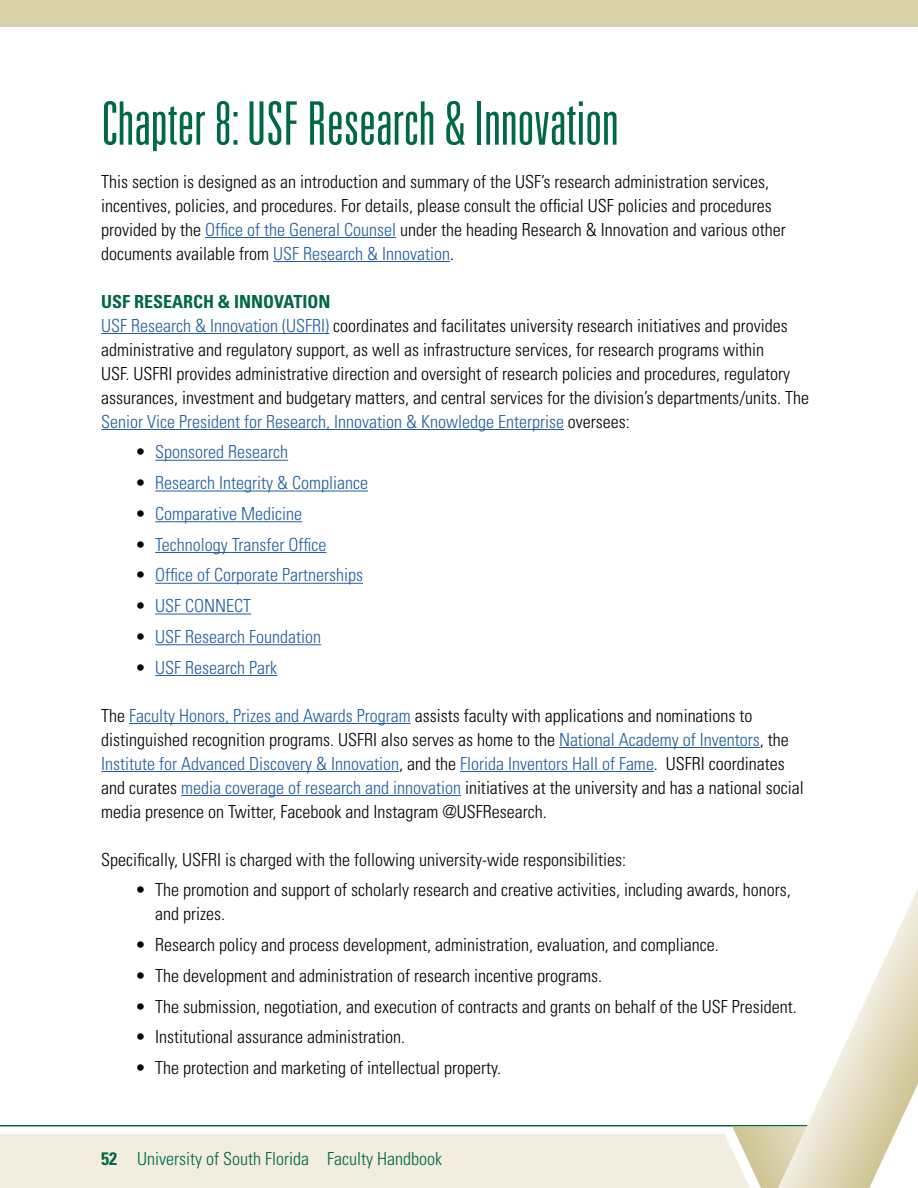
<style>
.page{position:relative;width:918px;height:1188px;background:#fff}
.page>*{position:absolute;margin:0;border:0;box-sizing:border-box;transform-origin:0 0}
.t1{font:300 ultra-condensed 60px "Univers LT Std";color:#006747}
.t2{font:300 condensed 18px/24px "Univers LT Std";color:#000}
.t3{font:300 condensed 18px "Univers LT Std";color:#215e9e}
.t4{font:300 condensed 18px "Univers LT Std";color:#006747}
.s1{color:#215e9e}
.s2{font-weight:700;color:#006747}
.s3{color:#000}
.s4{font-weight:700}
</style>
<div class="page">
<div style="left:0;top:0;width:918px;height:27px;background:#d8d0a9"></div>
<svg style="left:0;top:889px;width:918px;height:299px"></svg>
<hr style="left:205px;top:237px;width:191px;height:1px;background:#215e9e">
<hr style="left:273px;top:261px;width:177px;height:1px;background:#215e9e">
<hr style="left:101px;top:333px;width:228px;height:1px;background:#215e9e">
<hr style="left:101px;top:429px;width:463px;height:1px;background:#215e9e">
<hr style="left:155px;top:460px;width:133px;height:1px;background:#215e9e">
<hr style="left:155px;top:491px;width:213px;height:1px;background:#215e9e">
<hr style="left:155px;top:521px;width:147px;height:1px;background:#215e9e">
<hr style="left:155px;top:552px;width:171px;height:1px;background:#215e9e">
<hr style="left:155px;top:583px;width:208px;height:1px;background:#215e9e">
<hr style="left:155px;top:614px;width:96px;height:1px;background:#215e9e">
<hr style="left:155px;top:644px;width:166px;height:1px;background:#215e9e">
<hr style="left:155px;top:675px;width:122px;height:1px;background:#215e9e">
<hr style="left:129px;top:723px;width:282px;height:1px;background:#215e9e">
<hr style="left:559px;top:747px;width:201px;height:1px;background:#215e9e">
<hr style="left:101px;top:771px;width:298px;height:1px;background:#215e9e">
<hr style="left:460px;top:771px;width:194px;height:1px;background:#215e9e">
<hr style="left:181px;top:795px;width:280px;height:1px;background:#215e9e">
<h1 class="t1" style="left:101px;top:92px;width:519px">Chapter 8: USF Research &amp; Innovation</h1>
<p class="t2" style="left:101px;top:169px;width:686px">This section is designed as an introduction and summary of the USF’s research administration services, incentives, policies, and procedures. For details, please consult the official USF policies and procedures provided by the <span class="s1">Office of the General Counsel</span> under the heading Research &amp; Innovation and various other documents available from <span class="s1">USF Research &amp; Innovation</span>.</p>
<p class="t2" style="left:101px;top:289px;width:710px"><span class="s2">USF RESEARCH &amp; INNOVATION<br></span><span class="s1">USF Research &amp; Innovation (USFRI)</span> coordinates and facilitates university research initiatives and provides administrative and regulatory support, as well as infrastructure services, for research programs within<br>USF. USFRI provides administrative direction and oversight of research policies and procedures, regulatory assurances, investment and budgetary matters, and central services for the division’s departments/units. The <span class="s1">Senior Vice President for Research, Innovation &amp; Knowledge Enterprise</span> oversees:</p>
<p class="t3" style="left:135px;top:441px;width:155px"><span class="s3">•</span> Sponsored Research</p>
<p class="t3" style="left:135px;top:472px;width:235px"><span class="s3">•</span> Research Integrity &amp; Compliance</p>
<p class="t3" style="left:135px;top:503px;width:169px"><span class="s3">•</span> Comparative Medicine</p>
<p class="t3" style="left:135px;top:534px;width:193px"><span class="s3">•</span> Technology Transfer Office</p>
<p class="t3" style="left:135px;top:564px;width:230px"><span class="s3">•</span> Office of Corporate Partnerships</p>
<p class="t3" style="left:135px;top:595px;width:118px"><span class="s3">•</span> USF CONNECT</p>
<p class="t3" style="left:135px;top:626px;width:188px"><span class="s3">•</span> USF Research Foundation</p>
<p class="t3" style="left:135px;top:656px;width:144px"><span class="s3">•</span> USF Research Park</p>
<p class="t2" style="left:101px;top:703px;width:704px">The <span class="s1">Faculty Honors, Prizes and Awards Program</span> assists faculty with applications and nominations to distinguished recognition programs. USFRI also serves as home to the <span class="s1">National Academy of Inventors</span>, the <span class="s1">Institute for Advanced Discovery &amp; Innovation</span>, and the <span class="s1">Florida Inventors Hall of Fame</span>. USFRI coordinates and curates <span class="s1">media coverage of research and innovation</span> initiatives at the university and has a national social media presence on Twitter, Facebook and Instagram @USFResearch.</p>
<p class="t2" style="left:101px;top:847px;width:526px">Specifically, USFRI is charged with the following university-wide responsibilities:</p>
<p class="t2" style="left:155px;top:878px;width:637px;text-indent:-20px">• The promotion and support of scholarly research and creative activities, including awards, honors, and prizes.</p>
<p class="t2" style="left:135px;top:933px;width:583px">• Research policy and process development, administration, evaluation, and compliance.</p>
<p class="t2" style="left:135px;top:964px;width:466px">• The development and administration of research incentive programs.</p>
<p class="t2" style="left:135px;top:994px;width:661px">• The submission, negotiation, and execution of contracts and grants on behalf of the USF President.</p>
<p class="t2" style="left:135px;top:1025px;width:269px">• Institutional assurance administration.</p>
<p class="t2" style="left:135px;top:1056px;width:365px">• The protection and marketing of intellectual property.</p>
<p class="t4" style="left:101px;top:1148px;width:342px"><span class="s4">52</span> University of South Florida Faculty Handbook</p>
</div>
